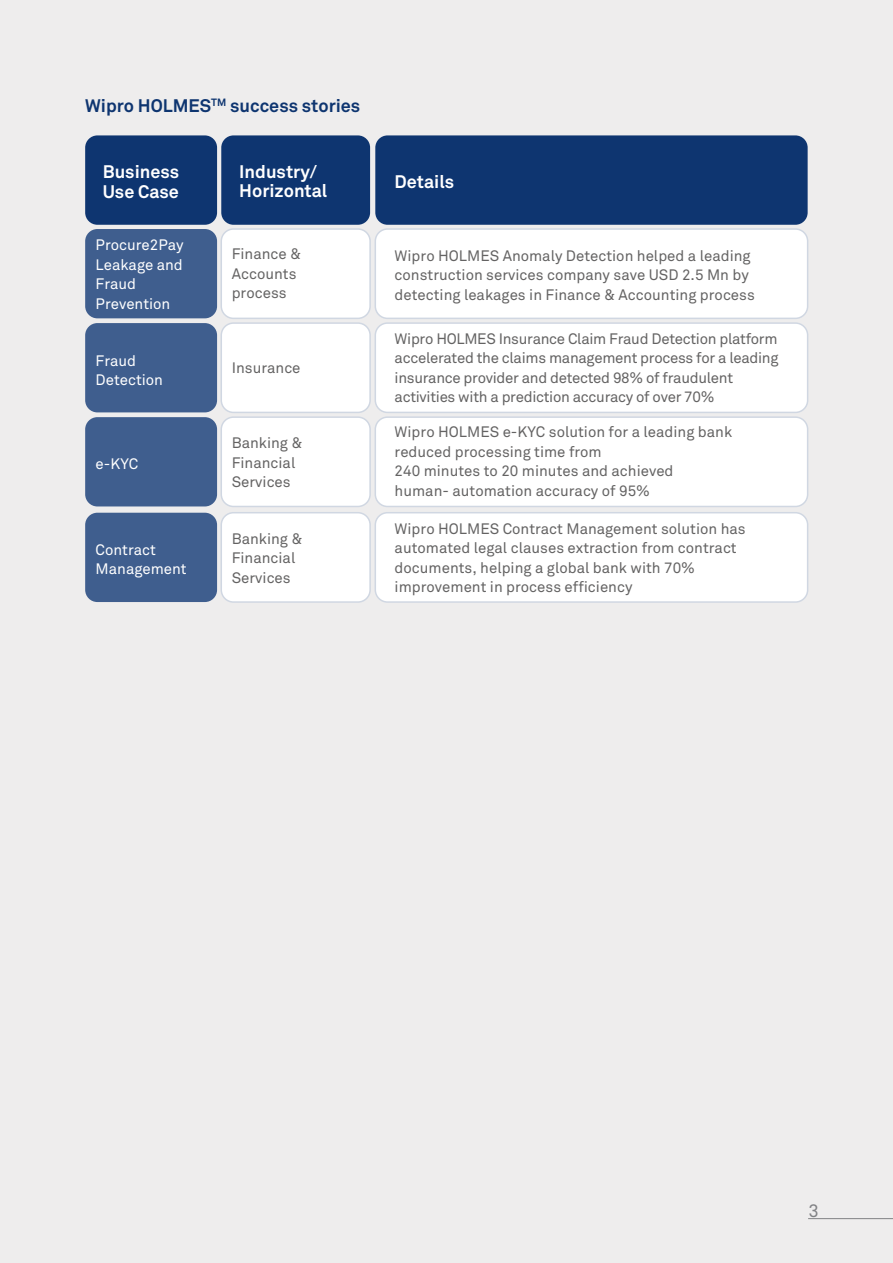
<style>
.page{position:relative;width:893px;height:1263px;background:#eeeded}
.page>*{position:absolute;margin:0;border:0;box-sizing:border-box;transform-origin:0 0}
.t1{font:700 18px/19.5px "Wipro Akkurat";color:#fff}
.t2{font:700 18px "Wipro Akkurat";color:#0e3570}
.t3{font:18px "Wipro Akkurat Mono";color:#818285}
.t4{font:15px/19.5px "Wipro Akkurat";color:#646363}
.t5{font:15px/19.5px "Wipro Akkurat";letter-spacing:-.02em;color:#646363}
.t6{font:15px/19.5px "Wipro Akkurat";color:#fff}
</style>
<div class="page">
<div style="left:85px;top:229px;width:132px;height:89px;background:#3f5e8e;border-radius:12px"></div>
<div style="left:221px;top:229px;width:149px;height:89px;background:#fff;border-radius:12px"></div>
<div style="left:221px;top:228px;width:150px;height:91px;border:2px solid #d0d7e2;border-radius:12px"></div>
<div style="left:375px;top:229px;width:433px;height:89px;background:#fff;border-radius:12px"></div>
<div style="left:375px;top:228px;width:433px;height:91px;border:2px solid #d0d7e2;border-radius:12px"></div>
<div style="left:85px;top:323px;width:132px;height:89px;background:#3f5e8e;border-radius:12px"></div>
<div style="left:221px;top:323px;width:149px;height:89px;background:#fff;border-radius:12px"></div>
<div style="left:221px;top:322px;width:150px;height:91px;border:2px solid #d0d7e2;border-radius:12px"></div>
<div style="left:375px;top:323px;width:433px;height:89px;background:#fff;border-radius:12px"></div>
<div style="left:375px;top:322px;width:433px;height:91px;border:2px solid #d0d7e2;border-radius:12px"></div>
<div style="left:85px;top:417px;width:132px;height:89px;background:#3f5e8e;border-radius:12px"></div>
<div style="left:221px;top:417px;width:149px;height:89px;background:#fff;border-radius:12px"></div>
<div style="left:221px;top:416px;width:150px;height:91px;border:2px solid #d0d7e2;border-radius:12px"></div>
<div style="left:85px;top:135px;width:132px;height:90px;background:#0e3570;border-radius:12px"></div>
<div style="left:221px;top:135px;width:149px;height:90px;background:#0e3570;border-radius:12px"></div>
<div style="left:375px;top:135px;width:433px;height:90px;background:#0e3570;border-radius:12px"></div>
<div style="left:375px;top:417px;width:433px;height:89px;background:#fff;border-radius:12px"></div>
<div style="left:375px;top:416px;width:433px;height:91px;border:2px solid #d0d7e2;border-radius:12px"></div>
<div style="left:85px;top:513px;width:132px;height:89px;background:#3f5e8e;border-radius:12px"></div>
<div style="left:221px;top:513px;width:149px;height:89px;background:#fff;border-radius:12px"></div>
<div style="left:221px;top:512px;width:150px;height:91px;border:2px solid #d0d7e2;border-radius:12px"></div>
<div style="left:375px;top:513px;width:433px;height:89px;background:#fff;border-radius:12px"></div>
<div style="left:375px;top:512px;width:433px;height:91px;border:2px solid #d0d7e2;border-radius:12px"></div>
<hr style="left:808px;top:1218px;width:85px;height:1px;background:#818285">
<p class="t2" style="left:85px;top:94px;width:277px">Wipro HOLMES<sup>TM</sup> success stories</p>
<p class="t1" style="left:103px;top:162px;width:78px">Business<br>Use Case</p>
<p class="t1" style="left:239px;top:161px;width:90px">Industry/<br>Horizontal</p>
<p class="t1" style="left:395px;top:172px;width:61px">Details</p>
<p class="t6" style="left:96px;top:235px;width:90px">Procure2Pay<br>Leakage and<br>Fraud<br>Prevention</p>
<p class="t4" style="left:232px;top:244px;width:71px">Finance &amp;<br>Accounts process</p>
<p class="t4" style="left:395px;top:246px;width:362px">Wipro HOLMES Anomaly Detection helped a leading construction services company save USD 2.5 Mn by detecting leakages in Finance &amp; Accounting process</p>
<p class="t6" style="left:96px;top:351px;width:69px">Fraud<br>Detection</p>
<p class="t6" style="left:96px;top:454px;width:44px">e-KYC</p>
<p class="t6" style="left:96px;top:540px;width:93px">Contract<br>Management</p>
<p class="t4" style="left:232px;top:358px;width:70px">Insurance</p>
<p class="t5" style="left:395px;top:329px;width:385px">Wipro HOLMES Insurance Claim Fraud Detection platform accelerated the claims management process for a leading insurance provider and detected 98% of fraudulent activities with a prediction accuracy of over 70%</p>
<p class="t4" style="left:232px;top:433px;width:72px">Banking &amp;<br>Financial<br>Services</p>
<p class="t4" style="left:395px;top:422px;width:339px">Wipro HOLMES e-KYC solution for a leading bank reduced processing time from<br>240 minutes to 20 minutes and achieved<br>human- automation accuracy of 95%</p>
<p class="t4" style="left:232px;top:529px;width:72px">Banking &amp;<br>Financial<br>Services</p>
<p class="t4" style="left:395px;top:519px;width:353px">Wipro HOLMES Contract Management solution has automated legal clauses extraction from contract documents, helping a global bank with 70% improvement in process efficiency</p>
<p class="t3" style="left:808px;top:1199px;width:13px">3</p>
</div>
